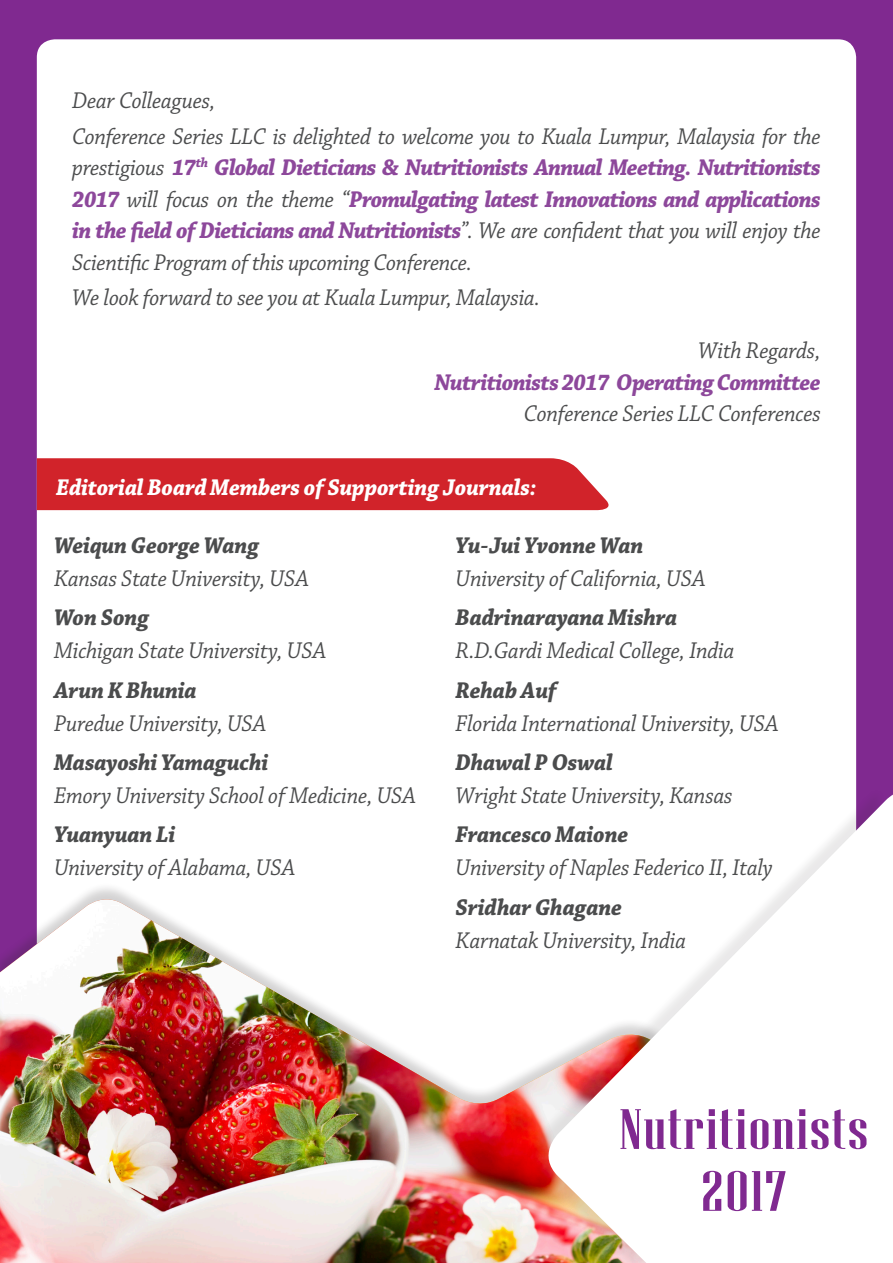
<style>
.page{position:relative;width:893px;height:1263px;background:#802990}
.page>*{position:absolute;margin:0;border:0;box-sizing:border-box;transform-origin:0 0}
.t1{font:56.7px/61.9px "Niagara Solid";letter-spacing:.02em;color:#802990;text-align:center;scale:1.39 1}
.t2{font:italic 24px/31.5px "Chaparral Pro";letter-spacing:-.01em;color:#4b4c4d;text-align:justify;scale:.95 1}
.t3{font:italic 700 24px "Chaparral Pro";letter-spacing:-.01em;color:#4b4c4d;scale:.95 1}
.t4{font:italic 700 24px "Chaparral Pro";letter-spacing:-.01em;color:#fff;scale:.95 1}
.t5{font:italic 700 24px "Chaparral Pro";letter-spacing:-.03em;color:#8d489b;scale:.95 1}
.s1{font-weight:700;color:#8d489b}
</style>
<div class="page">
<div style="left:37px;top:39px;width:819px;height:1069px;background:#fff;border-radius:18px"></div>
<div style="left:0;top:883px;width:893px;height:380px;background:#231f20;opacity:.2"></div>
<img style="left:0;top:899px;width:526px;height:364px">
<div style="left:526px;top:787px;width:360px;height:476px;background:#231f20;opacity:.1"></div>
<svg style="left:537px;top:795px;width:356px;height:468px"></svg>
<div style="left:37px;top:458px;width:572px;height:52px;background:#d1232a"></div>
<p class="t2" style="left:72px;top:86px;width:152px">Dear Colleagues,</p>
<p class="t2" style="left:72px;top:121px;width:789px">Conference Series LLC is delighted to welcome you to Kuala Lumpur, Malaysia for the prestigious <span class="s1">17</span><sup>th</sup> <span class="s1">Global Dieticians &amp; Nutritionists Annual Meeting. Nutritionists 2017</span> will focus on the theme “<span class="s1">Promulgating latest Innovations and applications in the field of Dieticians and Nutritionists</span>”. We are confident that you will enjoy the Scientific Program of this upcoming Conference.</p>
<p class="t2" style="left:72px;top:283px;width:494px">We look forward to see you at Kuala Lumpur, Malaysia.</p>
<p class="t2" style="left:698px;top:336px;width:130px">With Regards,</p>
<p class="t5" style="left:435px;top:368px;width:408px">Nutritionists 2017 Operating Committee</p>
<p class="t2" style="left:524px;top:399px;width:314px">Conference Series LLC Conferences</p>
<p class="t4" style="left:56px;top:473px;width:507px">Editorial Board Members of Supporting Journals:</p>
<p class="t3" style="left:54px;top:531px;width:217px">Weiqun George Wang</p>
<p class="t2" style="left:54px;top:563px;width:270px">Kansas State University, USA</p>
<p class="t3" style="left:54px;top:603px;width:102px">Won Song</p>
<p class="t2" style="left:54px;top:636px;width:288px">Michigan State University, USA</p>
<p class="t3" style="left:54px;top:676px;width:152px">Arun K Bhunia</p>
<p class="t2" style="left:54px;top:708px;width:225px">Puredue University, USA</p>
<p class="t3" style="left:54px;top:748px;width:227px">Masayoshi Yamaguchi</p>
<p class="t2" style="left:54px;top:781px;width:382px">Emory University School of Medicine, USA</p>
<p class="t3" style="left:54px;top:821px;width:129px">Yuanyuan Li</p>
<p class="t2" style="left:54px;top:853px;width:255px">University of Alabama, USA</p>
<p class="t3" style="left:455px;top:531px;width:199px">Yu-Jui Yvonne Wan</p>
<p class="t2" style="left:455px;top:563px;width:265px">University of California, USA</p>
<p class="t3" style="left:455px;top:603px;width:235px">Badrinarayana Mishra</p>
<p class="t2" style="left:455px;top:636px;width:295px">R.D.Gardi Medical College, India</p>
<p class="t3" style="left:455px;top:676px;width:108px">Rehab Auf</p>
<p class="t2" style="left:455px;top:708px;width:341px">Florida International University, USA</p>
<p class="t3" style="left:455px;top:748px;width:167px">Dhawal P Oswal</p>
<p class="t2" style="left:455px;top:781px;width:293px">Wright State University, Kansas</p>
<p class="t3" style="left:455px;top:821px;width:184px">Francesco Maione</p>
<p class="t2" style="left:455px;top:853px;width:335px">University of Naples Federico II, Italy</p>
<p class="t3" style="left:455px;top:893px;width:177px">Sridhar Ghagane</p>
<p class="t2" style="left:455px;top:925px;width:244px">Karnatak University, India</p>
<p class="t1" style="left:619px;top:1099px;width:181px">Nutritionists<br>2017</p>
</div>
